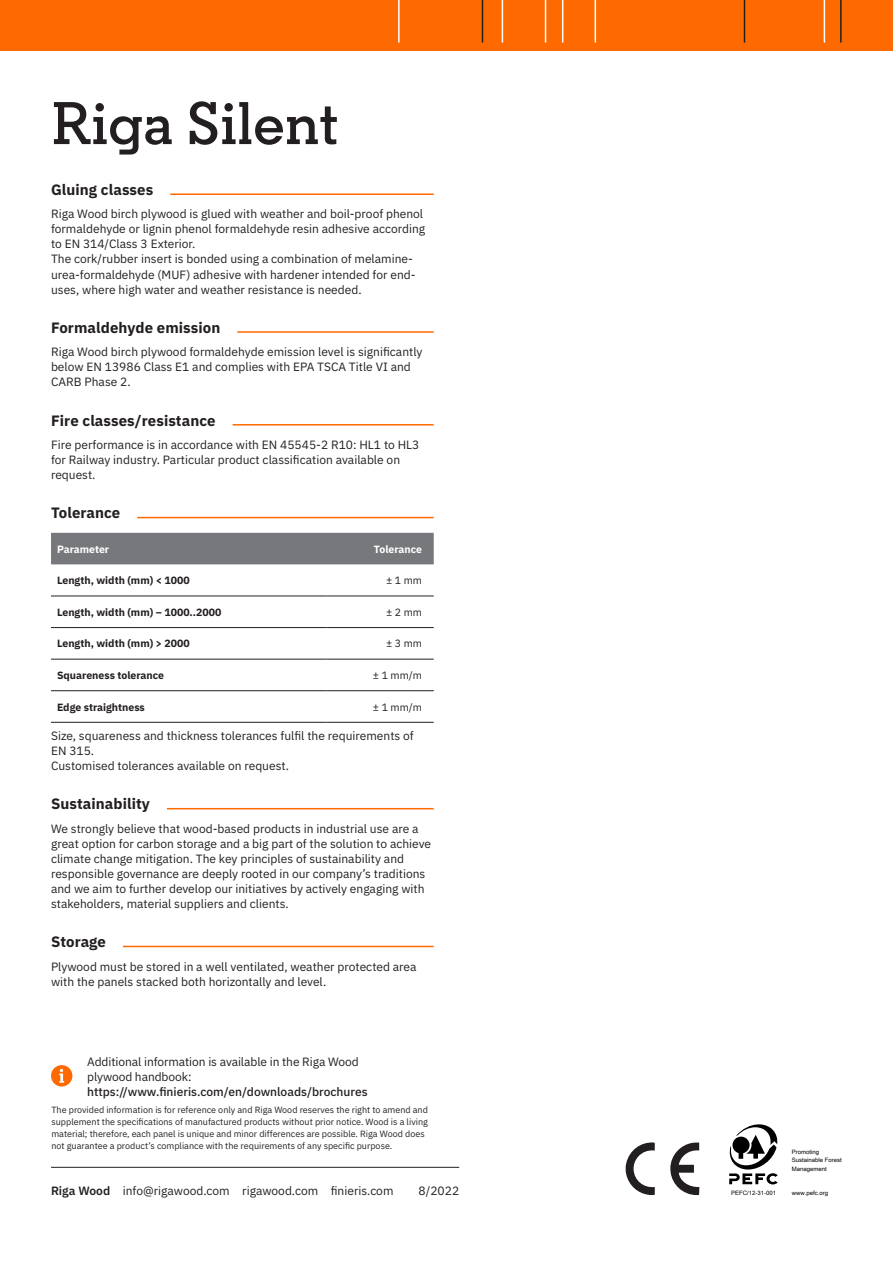
<style>
.page{position:relative;width:893px;height:1263px;background:#fff}
.page>*{position:absolute;margin:0;border:0;box-sizing:border-box;transform-origin:0 0}
.Nosaukums{font:600 60px "Regular Slab";letter-spacing:.005em;color:#231f20}
.Sadaļa{font:700 15px "IBM Plex Sans";letter-spacing:.005em;color:#231f20}
.pamatteksts__6{font:12px/15px "IBM Plex Sans";color:#231f20}
.tabula{font:12px/15px "IBM Plex Sans";letter-spacing:-.005em;color:#231f20}
.tabula-2{font:500 12px "IBM Plex Sans";color:#231f20}
.tabula-3{font:700 10.5px "IBM Plex Sans";color:#231f20}
.tabula-4{font:10.5px "IBM Plex Sans";color:#231f20}
.tabula-5{font:700 10.5px "IBM Plex Sans";color:#fff}
.tabula-6{font:9px/12px "IBM Plex Sans";color:#231f20}
.t1{font:6px/8.4px "Arial Unicode MS";color:#000}
.s1{font-weight:600}
</style>
<div class="page">
<div style="left:0;top:0;width:893px;height:51px;background:#ff6a00"></div>
<hr style="left:482px;top:0;width:1px;height:43px;background:#231f20">
<hr style="left:840px;top:0;width:2px;height:43px;background:#231f20">
<hr style="left:744px;top:0;width:1px;height:43px;background:#231f20">
<hr style="left:502px;top:0;width:1px;height:43px;background:#fff">
<hr style="left:824px;top:0;width:1px;height:43px;background:#fff">
<hr style="left:398px;top:0;width:2px;height:43px;background:#fff">
<hr style="left:545px;top:0;width:1px;height:43px;background:#fff">
<hr style="left:562px;top:0;width:1px;height:43px;background:#fff">
<hr style="left:595px;top:0;width:1px;height:43px;background:#fff">
<hr style="left:51px;top:193px;width:383px;height:2px;background:#ff6a00">
<div style="left:51px;top:191px;width:119px;height:7px;background:#fff"></div>
<hr style="left:51px;top:331px;width:383px;height:2px;background:#ff6a00">
<div style="left:51px;top:328px;width:186px;height:8px;background:#fff"></div>
<hr style="left:51px;top:424px;width:383px;height:1px;background:#ff6a00">
<div style="left:51px;top:421px;width:182px;height:8px;background:#fff"></div>
<hr style="left:51px;top:517px;width:383px;height:1px;background:#ff6a00">
<div style="left:51px;top:514px;width:86px;height:7px;background:#fff"></div>
<hr style="left:51px;top:808px;width:383px;height:1px;background:#ff6a00">
<div style="left:51px;top:805px;width:116px;height:8px;background:#fff"></div>
<hr style="left:51px;top:946px;width:383px;height:1px;background:#ff6a00">
<div style="left:51px;top:943px;width:72px;height:7px;background:#fff"></div>
<div style="left:51px;top:533px;width:383px;height:31px;background:#76787b"></div>
<hr style="left:51px;top:596px;width:276px;height:1px;background:#231f20">
<hr style="left:327px;top:596px;width:107px;height:1px;background:#231f20">
<hr style="left:51px;top:627px;width:276px;height:1px;background:#231f20">
<hr style="left:327px;top:627px;width:107px;height:1px;background:#231f20">
<hr style="left:51px;top:659px;width:276px;height:1px;background:#231f20">
<hr style="left:327px;top:659px;width:107px;height:1px;background:#231f20">
<hr style="left:51px;top:690px;width:276px;height:1px;background:#231f20">
<hr style="left:327px;top:690px;width:107px;height:1px;background:#231f20">
<hr style="left:51px;top:722px;width:276px;height:1px;background:#231f20">
<hr style="left:327px;top:722px;width:107px;height:1px;background:#231f20">
<div style="left:51px;top:1065px;width:21px;height:21px;background:#ff6a00;border-radius:50%"></div>
<svg style="left:59px;top:1069px;width:5px;height:14px"></svg>
<hr style="left:51px;top:1167px;width:408px;height:1px;background:#231f20">
<svg style="left:670px;top:1142px;width:29px;height:53px"></svg>
<svg style="left:626px;top:1142px;width:29px;height:53px"></svg>
<svg style="left:729px;top:1124px;width:49px;height:60px"></svg>
<p class="Nosaukums" style="left:51px;top:86px;width:289px">Riga Silent</p>
<p class="Sadaļa" style="left:51px;top:178px;width:104px">Gluing classes</p>
<p class="pamatteksts__6" style="left:51px;top:206px;width:376px">Riga Wood birch plywood is glued with weather and boil-proof phenol formaldehyde or lignin phenol formaldehyde resin adhesive according to EN 314/Class 3 Exterior.</p>
<p class="pamatteksts__6" style="left:51px;top:251px;width:366px">The cork/rubber insert is bonded using a combination of melamine&shy;urea-formaldehyde (MUF) adhesive with hardener intended for end&shy;uses, where high water and weather resistance is needed.</p>
<p class="Sadaļa" style="left:51px;top:315px;width:171px">Formaldehyde emission</p>
<p class="pamatteksts__6" style="left:51px;top:343px;width:373px">Riga Wood birch plywood formaldehyde emission level is significantly below EN 13986 Class E1 and complies with EPA TSCA Title VI and<br>CARB Phase 2.</p>
<p class="Sadaļa" style="left:51px;top:408px;width:166px">Fire classes/resistance</p>
<p class="pamatteksts__6" style="left:51px;top:436px;width:370px">Fire performance is in accordance with EN 45545-2 R10: HL1 to HL3 for Railway industry. Particular product classification available on request.</p>
<p class="Sadaļa" style="left:51px;top:501px;width:71px">Tolerance</p>
<p class="tabula-5" style="left:57px;top:541px;width:54px">Parameter</p>
<p class="tabula-5" style="left:374px;top:541px;width:50px">Tolerance</p>
<p class="tabula-3" style="left:57px;top:572px;width:134px">Length, width (mm) &lt; 1000</p>
<p class="tabula-4" style="left:386px;top:572px;width:37px">± 1 mm</p>
<p class="tabula-3" style="left:57px;top:604px;width:166px">Length, width (mm) – 1000..2000</p>
<p class="tabula-4" style="left:386px;top:604px;width:37px">± 2 mm</p>
<p class="tabula-3" style="left:57px;top:635px;width:134px">Length, width (mm) &gt; 2000</p>
<p class="tabula-4" style="left:386px;top:636px;width:37px">± 3 mm</p>
<p class="tabula-3" style="left:57px;top:667px;width:108px">Squareness tolerance</p>
<p class="tabula-4" style="left:373px;top:667px;width:51px">± 1 mm/m</p>
<p class="tabula-3" style="left:57px;top:698px;width:89px">Edge straightness</p>
<p class="tabula-4" style="left:373px;top:699px;width:51px">± 1 mm/m</p>
<p class="pamatteksts__6" style="left:51px;top:727px;width:364px">Size, squareness and thickness tolerances fulfil the requirements of<br>EN 315.</p>
<p class="pamatteksts__6" style="left:51px;top:757px;width:239px">Customised tolerances available on request.</p>
<p class="Sadaļa" style="left:51px;top:792px;width:100px">Sustainability</p>
<p class="pamatteksts__6" style="left:51px;top:820px;width:382px">We strongly believe that wood-based products in industrial use are a great option for carbon storage and a big part of the solution to achieve climate change mitigation. The key principles of sustainability and responsible governance are deeply rooted in our company’s traditions and we aim to further develop our initiatives by actively engaging with stakeholders, material suppliers and clients.</p>
<p class="Sadaļa" style="left:51px;top:930px;width:56px">Storage</p>
<p class="pamatteksts__6" style="left:51px;top:958px;width:367px">Plywood must be stored in a well ventilated, weather protected area with the panels stacked both horizontally and level.</p>
<p class="tabula" style="left:87px;top:1053px;width:273px">Additional information is available in the Riga Wood plywood handbook:</p>
<p class="tabula-2" style="left:87px;top:1082px;width:282px">https://www.finieris.com/en/downloads/brochures</p>
<p class="tabula-6" style="left:51px;top:1103px;width:378px">The provided information is for reference only and Riga Wood reserves the right to amend and supplement the specifications of manufactured products without prior notice. Wood is a living material; therefore, each panel is unique and minor differences are possible. Riga Wood does not guarantee a product’s compliance with the requirements of any specific purpose.</p>
<p class="tabula" style="left:51px;top:1182px;width:344px"><span class="s1">Riga Wood</span> info@rigawood.com rigawood.com finieris.com</p>
<p class="tabula" style="left:419px;top:1182px;width:42px">8/2022</p>
<p class="t1" style="left:731px;top:1188px;width:47px">PEFC/12-31-001</p>
<p class="t1" style="left:792px;top:1147px;width:52px">Promoting<br>Sustainable Forest<br>Management</p>
<p class="t1" style="left:792px;top:1188px;width:38px">www.pefc.org</p>
</div>
